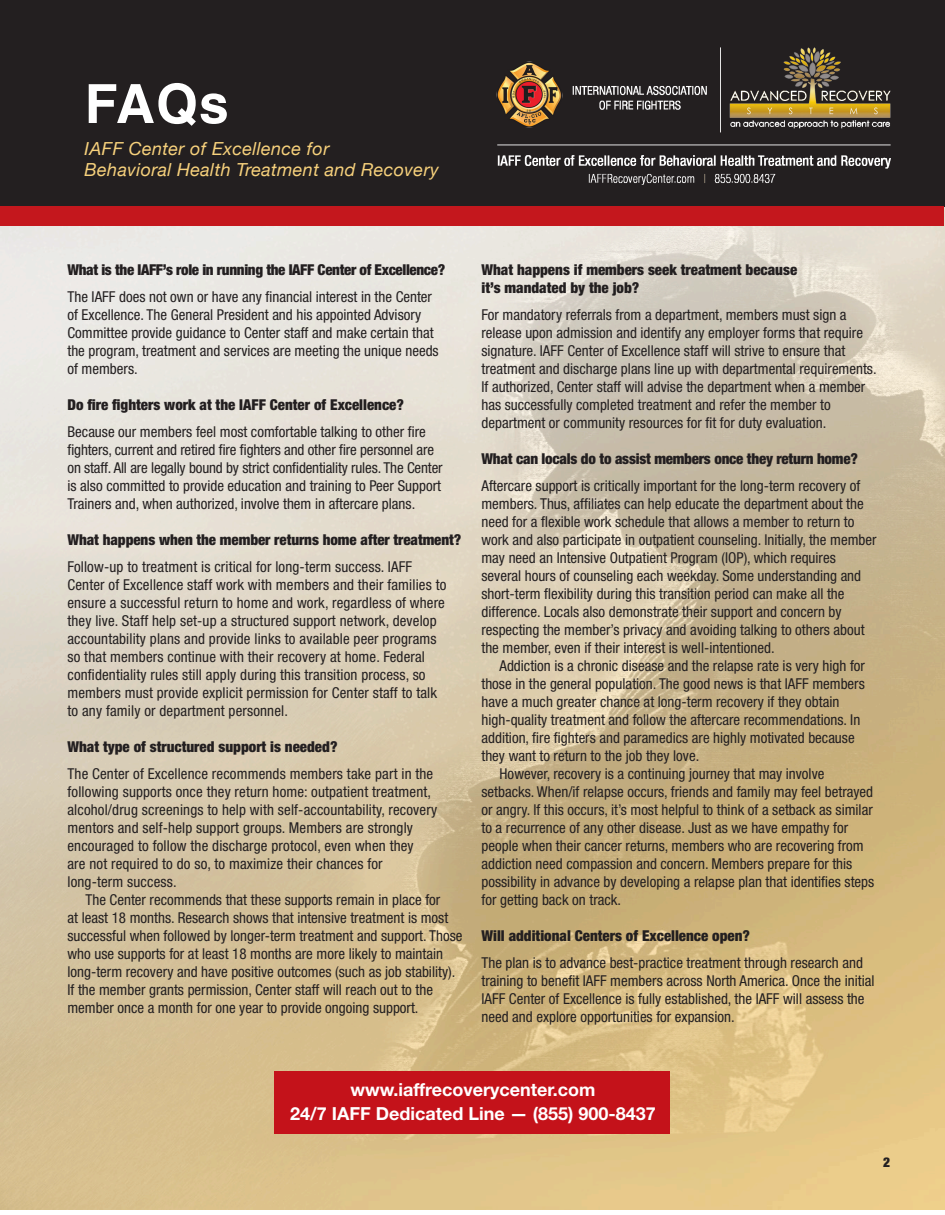
<style>
.page{position:relative;width:945px;height:1215px;background:#fff}
.page>*{position:absolute;margin:0;border:0;box-sizing:border-box;transform-origin:0 0}
.t1{font:700 54px "Helvetica";color:#fff}
.t2{font:italic 18px/21.6px "Helvetica Neue";letter-spacing:.02em;color:#f7d17c}
.t3{font:700 18px "Helvetica Neue LT Std";color:#fff}
.answer{font:condensed 15px/18px "Helvetica Neue LT Std";color:#231f20}
.question{font:900 condensed 15px/18px "Helvetica Neue LT Std";color:#231f20}
.question-2{font:900 condensed 15px "Helvetica Neue LT Std";letter-spacing:-.02em;color:#231f20}
.question-3{font:900 condensed 13.5px "Helvetica Neue LT Std";color:#231f20}
</style>
<div class="page">
<img style="left:0;top:206px;width:945px;height:1003px">
<div style="left:0;top:0;width:945px;height:206px;background:#231f20"></div>
<div style="left:1px;top:206px;width:943px;height:20px;background:#c4171d"></div>
<img style="left:496px;top:47px;width:395px;height:138px">
<div style="left:274px;top:1072px;width:396px;height:62px;background:#c4121a"></div>
<p class="t1" style="left:85px;top:60px;width:146px">FAQs</p>
<p class="t2" style="left:85px;top:139px;width:356px">IAFF Center of Excellence for<br>Behavioral Health Treatment and Recovery</p>
<p class="question-2" style="left:68px;top:261px;width:379px">What is the IAFF’s role in running the IAFF Center of Excellence?</p>
<p class="answer" style="left:68px;top:288px;width:373px">The IAFF does not own or have any financial interest in the Center of Excellence. The General President and his appointed Advisory Committee provide guidance to Center staff and make certain that the program, treatment and services are meeting the unique needs of members.</p>
<p class="question" style="left:68px;top:396px;width:338px">Do fire fighters work at the IAFF Center of Excellence?</p>
<p class="answer" style="left:68px;top:423px;width:377px">Because our members feel most comfortable talking to other fire fighters, current and retired fire fighters and other fire personnel are on staff. All are legally bound by strict confidentiality rules. The Center is also committed to provide education and training to Peer Support Trainers and, when authorized, involve them in aftercare plans.</p>
<p class="question" style="left:68px;top:531px;width:395px">What happens when the member returns home after treatment?</p>
<p class="answer" style="left:68px;top:558px;width:380px">Follow-up to treatment is critical for long-term success. IAFF Center of Excellence staff work with members and their families to ensure a successful return to home and work, regardless of where they live. Staff help set-up a structured support network, develop accountability plans and provide links to available peer programs so that members continue with their recovery at home. Federal confidentiality rules still apply during this transition process, so members must provide explicit permission for Center staff to talk to any family or department personnel.</p>
<p class="question" style="left:68px;top:738px;width:272px">What type of structured support is needed?</p>
<p class="answer" style="left:68px;top:765px;width:371px">The Center of Excellence recommends members take part in the following supports once they return home: outpatient treatment, alcohol/drug screenings to help with self-accountability, recovery mentors and self-help support groups. Members are strongly encouraged to follow the discharge protocol, even when they<br>are not required to do so, to maximize their chances for long-term success.</p>
<p class="answer" style="left:68px;top:891px;width:397px;text-indent:18px">The Center recommends that these supports remain in place for<br>at least 18 months. Research shows that intensive treatment is most successful when followed by longer-term treatment and support. Those who use supports for at least 18 months are more likely to maintain long-term recovery and have positive outcomes (such as job stability).<br>If the member grants permission, Center staff will reach out to the member once a month for one year to provide ongoing support.</p>
<p class="question" style="left:482px;top:261px;width:317px">What happens if members seek treatment because it’s mandated by the job?</p>
<p class="answer" style="left:482px;top:306px;width:397px">For mandatory referrals from a department, members must sign a release upon admission and identify any employer forms that require signature. IAFF Center of Excellence staff will strive to ensure that treatment and discharge plans line up with departmental requirements.<br>If authorized, Center staff will advise the department when a member has successfully completed treatment and refer the member to department or community resources for fit for duty evaluation.</p>
<p class="question" style="left:482px;top:450px;width:378px">What can locals do to assist members once they return home?</p>
<p class="answer" style="left:482px;top:477px;width:397px">Aftercare support is critically important for the long-term recovery of members. Thus, affiliates can help educate the department about the need for a flexible work schedule that allows a member to return to work and also participate in outpatient counseling. Initially, the member may need an Intensive Outpatient Program (IOP), which requires several hours of counseling each weekday. Some understanding and short-term flexibility during this transition period can make all the difference. Locals also demonstrate their support and concern by respecting the member’s privacy and avoiding talking to others about the member, even if their interest is well-intentioned.</p>
<p class="answer" style="left:482px;top:657px;width:385px;text-indent:18px">Addiction is a chronic disease and the relapse rate is very high for those in the general population. The good news is that IAFF members have a much greater chance at long-term recovery if they obtain high-quality treatment and follow the aftercare recommendations. In addition, fire fighters and paramedics are highly motivated because they want to return to the job they love.</p>
<p class="answer" style="left:482px;top:765px;width:394px;text-indent:18px">However, recovery is a continuing journey that may involve setbacks. When/if relapse occurs, friends and family may feel betrayed or angry. If this occurs, it’s most helpful to think of a setback as similar to a recurrence of any other disease. Just as we have empathy for people when their cancer returns, members who are recovering from addiction need compassion and concern. Members prepare for this possibility in advance by developing a relapse plan that identifies steps for getting back on track.</p>
<p class="question" style="left:482px;top:927px;width:270px">Will additional Centers of Excellence open?</p>
<p class="answer" style="left:482px;top:954px;width:395px">The plan is to advance best-practice treatment through research and training to benefit IAFF members across North America. Once the initial IAFF Center of Excellence is fully established, the IAFF will assess the need and explore opportunities for expansion.</p>
<p class="t3" style="left:350px;top:1078px;width:246px">www.iaffrecoverycenter.com</p>
<p class="t3" style="left:290px;top:1102px;width:367px">24/7 IAFF Dedicated Line — (855) 900-8437</p>
<p class="question-3" style="left:883px;top:1154px;width:9px">2</p>
</div>
